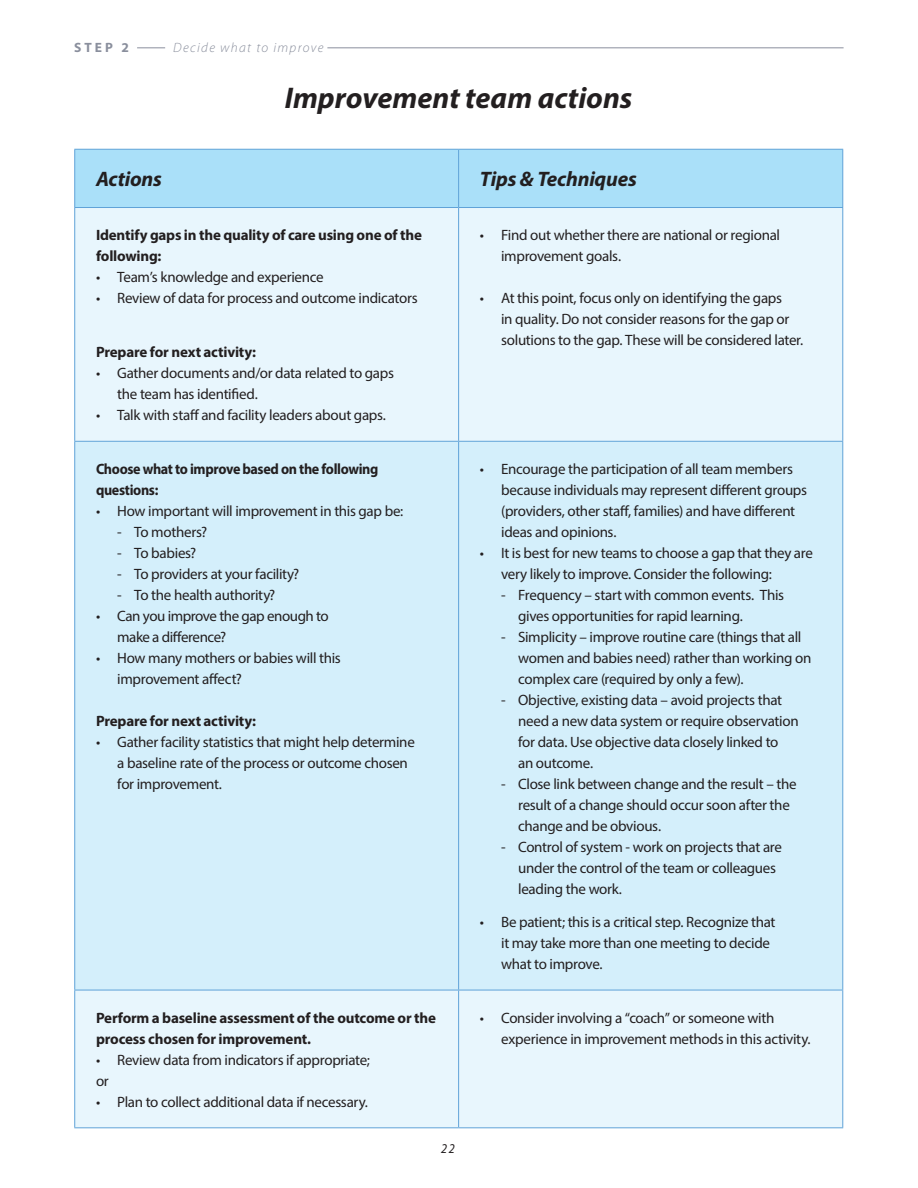
<style>
.page{position:relative;width:918px;height:1188px;background:#fff}
.page>*{position:absolute;margin:0;border:0;box-sizing:border-box;transform-origin:0 0}
.Heading_1b{font:italic 700 30px "Myriad Pro";color:#231f20}
.Heading_3_black{font:italic 700 21px "Myriad Pro";letter-spacing:-.01em;color:#231f20}
.Body_text_bullet_poi{font:15px/21px "Myriad Pro";letter-spacing:-.02em;color:#231f20}
.Heading_4_bullet_bla{font:700 15px/21px "Myriad Pro";letter-spacing:-.015em;color:#231f20}
.Body_text{font:15px "Myriad Pro";letter-spacing:-.02em;color:#231f20}
.Heading_4_bullet_bla-2{font:700 15px/21px "Myriad Pro";letter-spacing:-.015em;color:#231f20;scale:.94 1}
.Heading_1{font:italic 300 13.5px "Myriad Pro";letter-spacing:.095em;color:#8a8f9d}
.Heading_1-2{font:700 13.5px "Myriad Pro";color:#8a8f9d}
.t1{font:italic 13.5px "Myriad Pro";color:#231f20;scale:.91 1}
</style>
<div class="page">
<div style="left:75px;top:150px;width:767px;height:57px;background:#aae0f9"></div>
<div style="left:75px;top:208px;width:767px;height:919px;background:#e8f6fd"></div>
<div style="left:75px;top:442px;width:767px;height:548px;background:#d4effb"></div>
<hr style="left:74px;top:149px;width:385px;height:1px;background:#60a3d8">
<hr style="left:74px;top:150px;width:1px;height:57px;background:#60a3d8">
<hr style="left:459px;top:149px;width:384px;height:1px;background:#60a3d8">
<hr style="left:458px;top:150px;width:1px;height:57px;background:#60a3d8">
<hr style="left:842px;top:150px;width:1px;height:57px;background:#60a3d8">
<hr style="left:74px;top:207px;width:385px;height:1px;background:#60a3d8">
<hr style="left:74px;top:208px;width:1px;height:233px;background:#60a3d8">
<hr style="left:459px;top:207px;width:384px;height:1px;background:#60a3d8">
<hr style="left:458px;top:208px;width:1px;height:233px;background:#60a3d8">
<hr style="left:842px;top:208px;width:1px;height:233px;background:#60a3d8">
<hr style="left:74px;top:441px;width:385px;height:1px;background:#60a3d8">
<hr style="left:74px;top:442px;width:1px;height:548px;background:#60a3d8">
<hr style="left:459px;top:441px;width:384px;height:1px;background:#60a3d8">
<hr style="left:458px;top:442px;width:1px;height:548px;background:#60a3d8">
<hr style="left:842px;top:442px;width:1px;height:548px;background:#60a3d8">
<hr style="left:74px;top:990px;width:385px;height:1px;background:#60a3d8">
<hr style="left:74px;top:990px;width:1px;height:137px;background:#60a3d8">
<hr style="left:459px;top:990px;width:384px;height:1px;background:#60a3d8">
<hr style="left:458px;top:990px;width:1px;height:137px;background:#60a3d8">
<hr style="left:842px;top:990px;width:1px;height:137px;background:#60a3d8">
<hr style="left:74px;top:1127px;width:385px;height:1px;background:#60a3d8">
<hr style="left:459px;top:1127px;width:384px;height:1px;background:#60a3d8">
<svg style="left:137px;top:48px;width:28px;height:1px"></svg>
<hr style="left:327px;top:48px;width:517px;height:1px;background:#8a8f9d">
<p class="Heading_1-2" style="left:74px;top:38px;width:56px">STEP 2</p>
<p class="Heading_1" style="left:173px;top:39px;width:152px">Decide what to improve</p>
<p class="Heading_1b" style="left:285px;top:78px;width:349px">Improvement team actions</p>
<p class="Heading_3_black" style="left:96px;top:166px;width:67px">Actions</p>
<p class="Heading_3_black" style="left:480px;top:166px;width:158px">Tips &amp; Techniques</p>
<p class="Heading_4_bullet_bla" style="left:96px;top:224px;width:327px">Identify gaps in the quality of care using one of the following:</p>
<p class="Body_text_bullet_poi" style="left:96px;top:266px;width:229px">• Team’s knowledge and experience</p>
<p class="Body_text_bullet_poi" style="left:96px;top:287px;width:323px">• Review of data for process and outcome indicators</p>
<p class="Body_text_bullet_poi" style="left:501px;top:224px;width:281px;text-indent:-21px">• Find out whether there are national or regional improvement goals.</p>
<p class="Body_text_bullet_poi" style="left:501px;top:287px;width:304px;text-indent:-21px">• At this point, focus only on identifying the gaps<br>in quality. Do not consider reasons for the gap or solutions to the gap. These will be considered later.</p>
<p class="Heading_4_bullet_bla" style="left:96px;top:341px;width:162px">Prepare for next activity:</p>
<p class="Body_text_bullet_poi" style="left:96px;top:362px;width:299px">• Gather documents and/or data related to gaps</p>
<p class="Body_text_bullet_poi" style="left:117px;top:383px;width:142px">the team has identified.</p>
<p class="Body_text_bullet_poi" style="left:96px;top:404px;width:291px">• Talk with staff and facility leaders about gaps.</p>
<p class="Heading_4_bullet_bla-2" style="left:96px;top:458px;width:302px">Choose what to improve based on the following questions:</p>
<p class="Body_text_bullet_poi" style="left:96px;top:500px;width:309px">• How important will improvement in this gap be:</p>
<p class="Body_text_bullet_poi" style="left:117px;top:521px;width:91px">- To mothers?</p>
<p class="Body_text_bullet_poi" style="left:117px;top:542px;width:81px">- To babies?</p>
<p class="Body_text_bullet_poi" style="left:117px;top:563px;width:184px">- To providers at your facility?</p>
<p class="Body_text_bullet_poi" style="left:117px;top:584px;width:160px">- To the health authority?</p>
<p class="Body_text_bullet_poi" style="left:117px;top:605px;width:213px;text-indent:-21px">• Can you improve the gap enough to make a difference?</p>
<p class="Body_text_bullet_poi" style="left:117px;top:647px;width:225px;text-indent:-21px">• How many mothers or babies will this improvement affect?</p>
<p class="Heading_4_bullet_bla" style="left:96px;top:710px;width:162px">Prepare for next activity:</p>
<p class="Body_text_bullet_poi" style="left:117px;top:731px;width:299px;text-indent:-21px">• Gather facility statistics that might help determine a baseline rate of the process or outcome chosen for improvement.</p>
<p class="Heading_4_bullet_bla" style="left:96px;top:1007px;width:342px">Perform a baseline assessment of the outcome or the process chosen for improvement.</p>
<p class="Body_text_bullet_poi" style="left:96px;top:1049px;width:275px">• Review data from indicators if appropriate;</p>
<p class="Body_text_bullet_poi" style="left:96px;top:1070px;width:14px">or</p>
<p class="Body_text_bullet_poi" style="left:96px;top:1091px;width:273px">• Plan to collect additional data if necessary.</p>
<p class="t1" style="left:441px;top:1140px;width:17px">22</p>
<p class="Body_text_bullet_poi" style="left:501px;top:458px;width:307px;text-indent:-21px">• Encourage the participation of all team members because individuals may represent different groups (providers, other staff, families) and have different ideas and opinions.</p>
<p class="Body_text_bullet_poi" style="left:501px;top:542px;width:313px;text-indent:-21px">• It is best for new teams to choose a gap that they are very likely to improve. Consider the following:</p>
<p class="Body_text_bullet_poi" style="left:518px;top:584px;width:267px;text-indent:-17px">- Frequency – start with common events. This gives opportunities for rapid learning.</p>
<p class="Body_text_bullet_poi" style="left:518px;top:626px;width:295px;text-indent:-17px">- Simplicity – improve routine care (things that all women and babies need) rather than working on complex care (required by only a few).</p>
<p class="Body_text_bullet_poi" style="left:518px;top:689px;width:282px;text-indent:-17px">- Objective, existing data – avoid projects that need a new data system or require observation for data. Use objective data closely linked to<br>an outcome.</p>
<p class="Body_text_bullet_poi" style="left:518px;top:773px;width:280px;text-indent:-17px">- Close link between change and the result – the result of a change should occur soon after the change and be obvious.</p>
<p class="Body_text_bullet_poi" style="left:518px;top:836px;width:265px;text-indent:-17px">- Control of system - work on projects that are under the control of the team or colleagues leading the work.</p>
<p class="Body_text" style="left:480px;top:913px;width:297px">• Be patient; this is a critical step. Recognize that</p>
<p class="Body_text" style="left:501px;top:934px;width:270px">it may take more than one meeting to decide</p>
<p class="Body_text" style="left:501px;top:955px;width:103px">what to improve.</p>
<p class="Body_text_bullet_poi" style="left:501px;top:1007px;width:311px;text-indent:-21px">• Consider involving a “coach” or someone with experience in improvement methods in this activity.</p>
</div>
